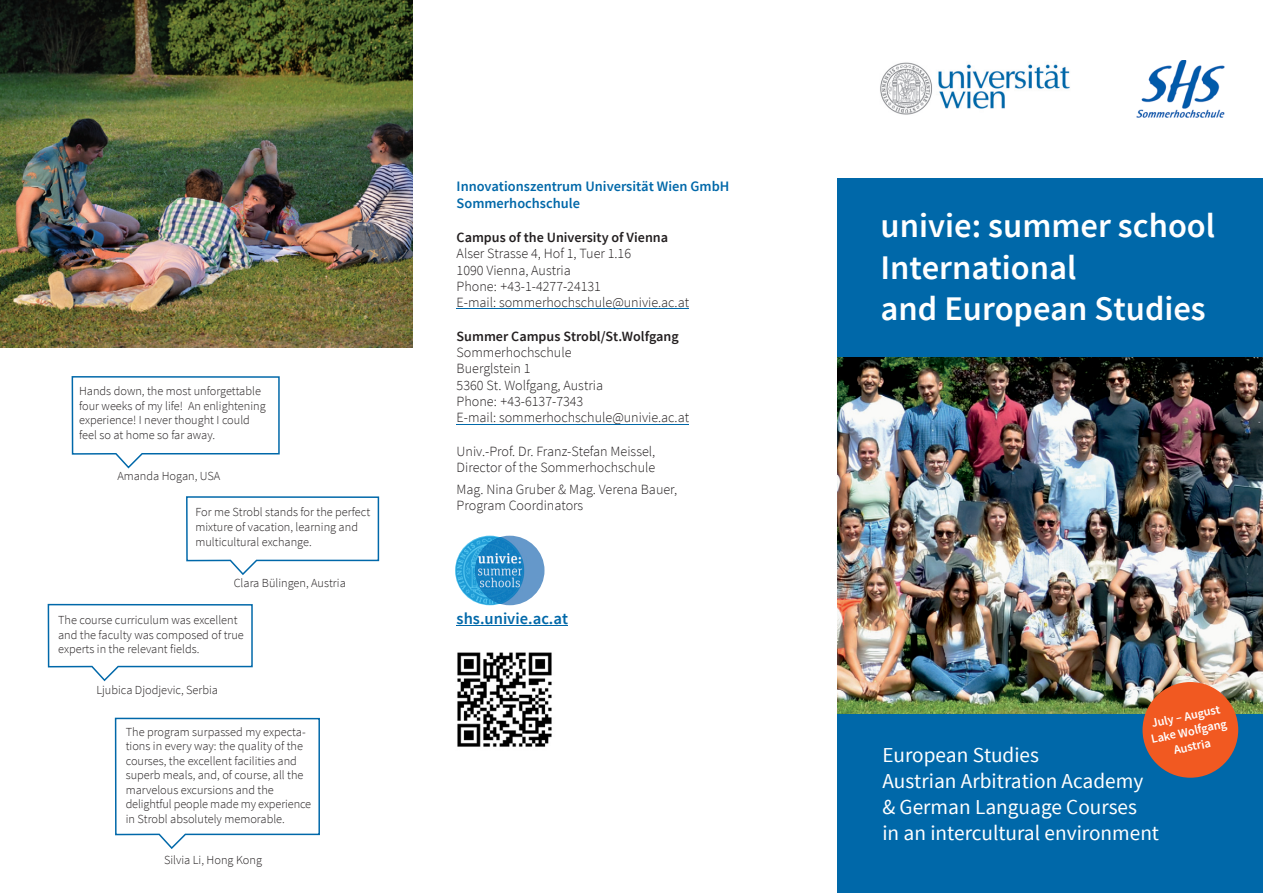
<style>
.page{position:relative;width:1263px;height:893px;background:#fff}
.page>*{position:absolute;margin:0;border:0;box-sizing:border-box;transform-origin:0 0}
.t1{font:600 34.5px "Source Sans Pro";color:#fff}
.t2{font:21.3px "Source Sans Pro";color:#fff}
.t3{font:600 16.5px "Source Sans Pro";color:#0068a9}
.t4{font:600 14.4px "Source Sans Pro";color:#0068a9}
.t5{font:300 14.1px "Source Sans Pro";color:#231f20}
.t6{font:600 14.1px "Source Sans Pro";color:#231f20}
.t7{font:600 12.45px "Source Sans Pro";color:#fff}
.t8{font:300 12.3px/14.5px "Source Sans Pro";color:#231f20}
</style>
<div class="page">
<svg style="left:72px;top:376px;width:208px;height:92px"></svg>
<svg style="left:186px;top:496px;width:193px;height:79px"></svg>
<svg style="left:48px;top:604px;width:205px;height:77px"></svg>
<svg style="left:115px;top:718px;width:205px;height:131px"></svg>
<img style="left:838px;top:357px;width:425px;height:357px">
<div style="left:838px;top:714px;width:425px;height:179px;background:#0068a9"></div>
<div style="left:838px;top:179px;width:425px;height:178px;background:#0068a9"></div>
<img style="left:880px;top:62px;width:190px;height:53px">
<img style="left:1137px;top:60px;width:88px;height:57px">
<hr style="left:457px;top:308px;width:232px;height:1px;background:#0068a9">
<hr style="left:457px;top:424px;width:232px;height:1px;background:#0068a9">
<hr style="left:457px;top:625px;width:111px;height:1px;background:#0068a9">
<img style="left:455px;top:536px;width:70px;height:69px;border-radius:50%">
<img style="left:475px;top:536px;width:69px;height:69px;border-radius:50%">
<img style="left:0;top:0;width:412px;height:348px">
<div style="left:1142px;top:682px;width:96px;height:96px;background:#f15921;border-radius:50%"></div>
<img style="left:457px;top:652px;width:95px;height:95px">
<p class="t8" style="left:79px;top:383px;width:188px">Hands down, the most unforgettable four weeks of my life! An enlightening experience! I never thought I could feel so at home so far away.</p>
<p class="t8" style="left:117px;top:468px;width:105px">Amanda Hogan, USA</p>
<p class="t8" style="left:195px;top:505px;width:176px">For me Strobl stands for the perfect mixture of vacation, learning and multicultural exchange.</p>
<p class="t8" style="left:234px;top:575px;width:114px">Clara Bülingen, Austria</p>
<p class="t8" style="left:58px;top:612px;width:187px">The course curriculum was excellent and the faculty was composed of true experts in the relevant fields.</p>
<p class="t8" style="left:96px;top:683px;width:123px">Ljubica Djodjevic, Serbia</p>
<p class="t8" style="left:126px;top:724px;width:181px">The program surpassed my expecta-</p>
<p class="t8" style="left:126px;top:738px;width:179px">tions in every way: the quality of the courses, the excellent facilities and</p>
<p class="t8" style="left:126px;top:767px;width:179px">superb meals, and, of course, all the marvelous excursions and the</p>
<p class="t8" style="left:126px;top:797px;width:187px">delightful people made my experience in Strobl absolutely memorable.</p>
<p class="t8" style="left:164px;top:852px;width:99px">Silvia Li, Hong Kong</p>
<p class="t4" style="left:457px;top:177px;width:274px">Innovationszentrum Universität Wien GmbH</p>
<p class="t4" style="left:457px;top:194px;width:125px">Sommerhochschule</p>
<p class="t6" style="left:457px;top:228px;width:213px">Campus of the University of Vienna</p>
<p class="t5" style="left:457px;top:244px;width:176px">Alser Strasse 4, Hof 1, Tuer 1.16</p>
<p class="t5" style="left:457px;top:261px;width:116px">1090 Vienna, Austria</p>
<p class="t5" style="left:457px;top:277px;width:146px">Phone: +43-1-4277-24131</p>
<p class="t5" style="left:457px;top:293px;width:234px">E-mail: sommerhochschule@univie.ac.at</p>
<p class="t6" style="left:457px;top:327px;width:224px">Summer Campus Strobl/St.Wolfgang</p>
<p class="t5" style="left:457px;top:343px;width:116px">Sommerhochschule</p>
<p class="t5" style="left:457px;top:359px;width:76px">Buerglstein 1</p>
<p class="t5" style="left:457px;top:376px;width:148px">5360 St. Wolfgang, Austria</p>
<p class="t5" style="left:457px;top:392px;width:128px">Phone: +43-6137-7343</p>
<p class="t5" style="left:457px;top:408px;width:234px">E-mail: sommerhochschule@univie.ac.at</p>
<p class="t5" style="left:457px;top:442px;width:200px">Univ.-Prof. Dr. Franz-Stefan Meissel,</p>
<p class="t5" style="left:457px;top:458px;width:200px">Director of the Sommerhochschule</p>
<p class="t5" style="left:457px;top:480px;width:222px">Mag. Nina Gruber &amp; Mag. Verena Bauer,</p>
<p class="t5" style="left:457px;top:496px;width:128px">Program Coordinators</p>
<p class="t3" style="left:457px;top:607px;width:113px">shs.univie.ac.at</p>
<p class="t1" style="left:880px;top:204px;width:336px">univie: summer school</p>
<p class="t1" style="left:880px;top:245px;width:198px">International</p>
<p class="t1" style="left:880px;top:286px;width:327px">and European Studies</p>
<p class="t7" style="left:1150px;top:715px;width:71px;rotate:-12deg">July – August</p>
<p class="t7" style="left:1150px;top:731px;width:78px;rotate:-12deg">Lake Wolfgang</p>
<p class="t7" style="left:1172px;top:742px;width:39px;rotate:-12deg">Austria</p>
<p class="t2" style="left:882px;top:741px;width:158px">European Studies</p>
<p class="t2" style="left:882px;top:767px;width:262px">Austrian Arbitration Academy</p>
<p class="t2" style="left:882px;top:793px;width:256px">&amp; German Language Courses</p>
<p class="t2" style="left:882px;top:819px;width:278px">in an intercultural environment</p>
</div>
